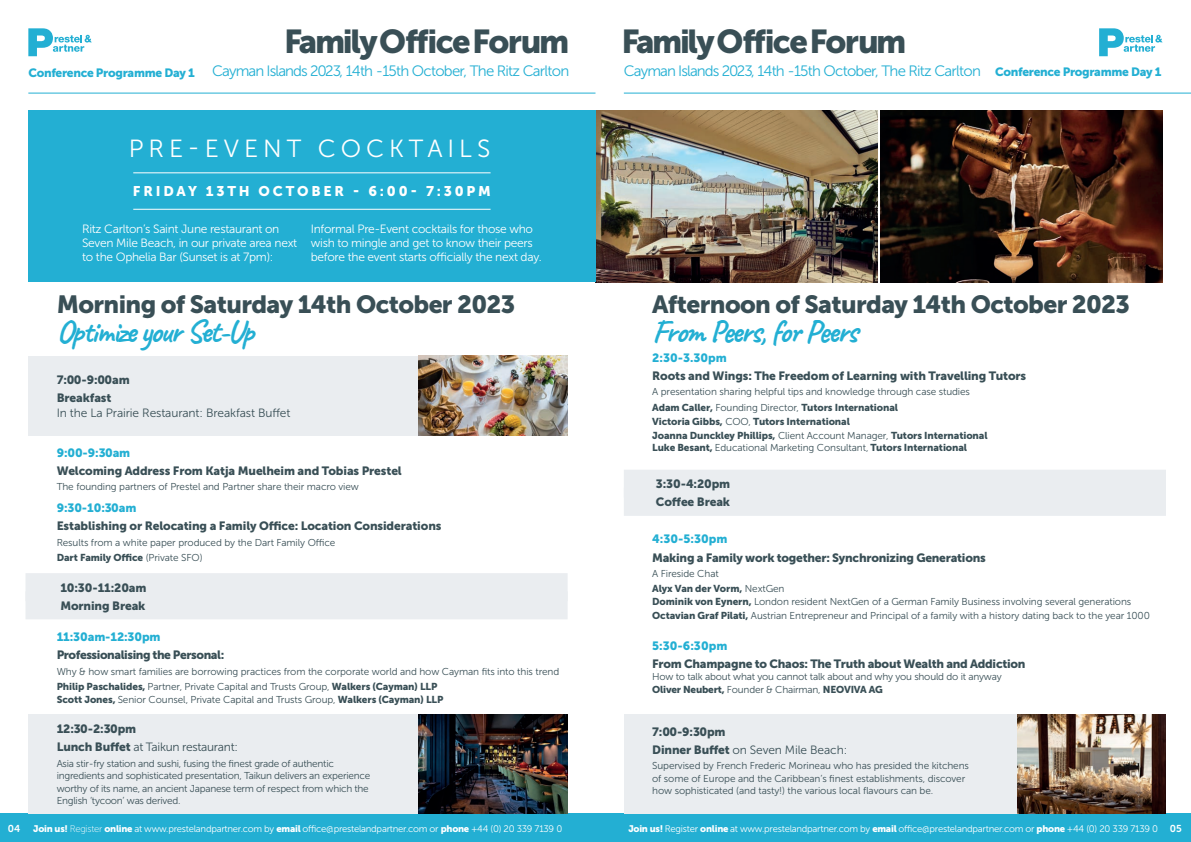
<style>
.page{position:relative;width:1191px;height:842px;background:#fff}
.page>*{position:absolute;margin:0;border:0;box-sizing:border-box;transform-origin:0 0}
.t1{font:32.9px "Museo Sans 900";letter-spacing:-.055em;color:#394f56}
.t2{font:700 32px "Caveat";letter-spacing:-.05em;color:#23afd3}
.t3{font:24.8px "Museo Sans 900";letter-spacing:-.025em;color:#394f56}
.t4{font:24.8px "Museo Sans 300";letter-spacing:.2em;color:#fff}
.t5{font:15px "Museo Sans 300";letter-spacing:-.05em;color:#23afd3}
.t6{font:14px "Museo Sans 900";letter-spacing:.2em;color:#fff}
.t7{font:12px "Museo Sans 900";letter-spacing:-.01em;color:#394f56}
.t8{font:12px/14px "Museo Sans 300";letter-spacing:-.025em;color:#fff}
.t9{font:12px "Museo Sans 900";letter-spacing:-.025em;color:#23afd3}
.t10{font:12px "Museo Sans 300";letter-spacing:-.01em;color:#394f56}
.t11{font:12px "Museo Sans 900";letter-spacing:-.035em;color:#394f56}
.t12{font:10px/12.5px "Museo Sans 300";letter-spacing:-.01em;color:#394f56}
.t13{font:10px/12.5px "Museo Sans 900";letter-spacing:-.01em;color:#394f56}
.t14{font:10px "Museo Sans 700";color:#fff}
.t15{font:9.5px "Museo Sans 300";letter-spacing:-.025em;color:#fff}
.s1{font-family:"Museo Sans 300"}
.s2{font-family:"Museo Sans 900"}
.s3{font-family:"Museo Sans 100"}
</style>
<div class="page">
<svg style="left:1099px;top:28px;width:63px;height:28px"></svg>
<hr style="left:624px;top:93px;width:567px;height:1px;background:#23afd3">
<hr style="left:28px;top:93px;width:567px;height:1px;background:#23afd3">
<svg style="left:28px;top:28px;width:64px;height:28px"></svg>
<div style="left:0;top:814px;width:595px;height:28px;background:#23afd3"></div>
<div style="left:595px;top:814px;width:596px;height:28px;background:#23afd3"></div>
<img style="left:595px;top:111px;width:282px;height:171px">
<img style="left:880px;top:111px;width:282px;height:171px">
<div style="left:28px;top:111px;width:567px;height:171px;background:#23afd3"></div>
<hr style="left:133px;top:173px;width:357px;height:1px;background:#fff">
<hr style="left:133px;top:209px;width:357px;height:1px;background:#fff">
<div style="left:26px;top:573px;width:541px;height:28px;background:#eaedf0"></div>
<div style="left:26px;top:591px;width:541px;height:28px;background:#eaedf0"></div>
<img style="left:418px;top:356px;width:149px;height:79px">
<div style="left:28px;top:356px;width:390px;height:80px;background:#eaedf0"></div>
<div style="left:28px;top:714px;width:390px;height:100px;background:#eaedf0"></div>
<img style="left:418px;top:714px;width:149px;height:100px">
<img style="left:1016px;top:714px;width:149px;height:100px">
<div style="left:624px;top:714px;width:392px;height:100px;background:#eaedf0"></div>
<div style="left:624px;top:470px;width:542px;height:28px;background:#eaedf0"></div>
<div style="left:624px;top:488px;width:542px;height:28px;background:#eaedf0"></div>
<p class="t1" style="left:284px;top:23px;width:286px">Family Office Forum</p>
<p class="t5" style="left:212px;top:63px;width:358px">Cayman Islands 2023, 14th -15th October, The Ritz Carlton</p>
<p class="t1" style="left:621px;top:23px;width:286px">Family Office Forum</p>
<p class="t9" style="left:28px;top:66px;width:168px">Conference Programme Day 1</p>
<p class="t5" style="left:624px;top:63px;width:358px">Cayman Islands 2023, 14th -15th October, The Ritz Carlton</p>
<p class="t9" style="left:995px;top:65px;width:168px">Conference Programme Day 1</p>
<p class="t4" style="left:129px;top:136px;width:363px">PRE-EVENT COCKTAILS</p>
<p class="t6" style="left:133px;top:183px;width:359px">FRIDAY 13TH OCTOBER - 6:00- 7:30PM</p>
<p class="t8" style="left:82px;top:222px;width:217px">Ritz Carlton’s Saint June restaurant on<br>Seven Mile Beach, in our private area next to the Ophelia Bar (Sunset is at 7pm):</p>
<p class="t8" style="left:311px;top:222px;width:232px">Informal Pre-Event cocktails for those who wish to mingle and get to know their peers before the event starts officially the next day.</p>
<p class="t3" style="left:57px;top:291px;width:460px">Morning of Saturday 14th October 2023</p>
<p class="t2" style="left:57px;top:311px;width:199px">Optimize your Set-Up</p>
<p class="t7" style="left:57px;top:373px;width:75px">7:00-9:00am</p>
<p class="t7" style="left:57px;top:391px;width:56px">Breakfast</p>
<p class="t10" style="left:57px;top:407px;width:235px">In the La Prairie Restaurant: Breakfast Buffet</p>
<p class="t9" style="left:57px;top:446px;width:75px">9:00-9:30am</p>
<p class="t7" style="left:57px;top:464px;width:347px">Welcoming Address From Katja Muelheim and Tobias Prestel</p>
<p class="t12" style="left:57px;top:481px;width:304px">The founding partners of Prestel and Partner share their macro view</p>
<p class="t9" style="left:57px;top:501px;width:81px">9:30-10:30am</p>
<p class="t7" style="left:57px;top:519px;width:386px">Establishing or Relocating a Family Office: Location Considerations</p>
<p class="t12" style="left:57px;top:536px;width:280px">Results from a white paper produced by the Dart Family Office</p>
<p class="t13" style="left:57px;top:551px;width:147px">Dart Family Office <span class="s1">(Private SFO)</span></p>
<p class="t7" style="left:60px;top:581px;width:88px">10:30-11:20am</p>
<p class="t7" style="left:60px;top:599px;width:87px">Morning Break</p>
<p class="t9" style="left:57px;top:630px;width:105px">11:30am-12:30pm</p>
<p class="t11" style="left:57px;top:648px;width:169px">Professionalising the Personal:</p>
<p class="t12" style="left:57px;top:665px;width:504px">Why &amp; how smart families are borrowing practices from the corporate world and how Cayman fits into this trend</p>
<p class="t12" style="left:57px;top:680px;width:382px"><span class="s2">Philip Paschalides,</span> Partner, Private Capital and Trusts Group, <span class="s2">Walkers (Cayman) LLP</span></p>
<p class="t12" style="left:57px;top:693px;width:388px"><span class="s2">Scott Jones,</span> Senior Counsel, Private Capital and Trusts Group, <span class="s2">Walkers (Cayman) LLP</span></p>
<p class="t7" style="left:57px;top:722px;width:81px">12:30-2:30pm</p>
<p class="t10" style="left:57px;top:741px;width:183px"><span class="s2">Lunch Buffet</span> at Taikun restaurant:</p>
<p class="t12" style="left:57px;top:757px;width:315px">Asia stir-fry station and sushi, fusing the finest grade of authentic ingredients and sophisticated presentation, Taikun delivers an experience worthy of its name, an ancient Japanese term of respect from which the English ‘tycoon’ was derived.</p>
<p class="t3" style="left:652px;top:291px;width:479px">Afternoon of Saturday 14th October 2023</p>
<p class="t2" style="left:652px;top:311px;width:207px">From Peers, for Peers</p>
<p class="t9" style="left:652px;top:351px;width:76px">2:30-3.30pm</p>
<p class="t7" style="left:652px;top:369px;width:375px">Roots and Wings: The Freedom of Learning with Travelling Tutors</p>
<p class="t12" style="left:652px;top:386px;width:319px">A presentation sharing helpful tips and knowledge through case studies</p>
<p class="t13" style="left:652px;top:401px;width:247px">Adam Caller, <span class="s1">Founding Director,</span> Tutors International</p>
<p class="t13" style="left:652px;top:415px;width:199px">Victoria Gibbs, <span class="s1">COO,</span> Tutors International</p>
<p class="t13" style="left:652px;top:429px;width:337px">Joanna Dunckley Phillips, <span class="s1">Client Account Manager,</span> Tutors International<br>Luke Besant, <span class="s1">Educational Marketing Consultant,</span> Tutors International</p>
<p class="t7" style="left:656px;top:477px;width:76px">3:30-4:20pm</p>
<p class="t7" style="left:656px;top:495px;width:76px">Coffee Break</p>
<p class="t9" style="left:652px;top:532px;width:77px">4:30-5:30pm</p>
<p class="t7" style="left:652px;top:550px;width:335px">Making a Family work together: Synchronizing Generations</p>
<p class="t12" style="left:652px;top:567px;width:68px">A Fireside Chat</p>
<p class="t13" style="left:652px;top:582px;width:134px">Alyx Van der Vorm, <span class="s1">NextGen</span></p>
<p class="t12" style="left:652px;top:595px;width:480px"><span class="s2">Dominik von Eynern,</span> London resident NextGen of a German Family Business involving several generations</p>
<p class="t12" style="left:652px;top:609px;width:499px"><span class="s2">Octavian Graf Pilati,</span> Austrian Entrepreneur and Principal of a family with a history dating back to the year 1000</p>
<p class="t9" style="left:652px;top:638px;width:77px">5:30-6:30pm</p>
<p class="t7" style="left:652px;top:657px;width:375px">From Champagne to Chaos: The Truth about Wealth and Addiction</p>
<p class="t12" style="left:652px;top:671px;width:351px">How to talk about what you cannot talk about and why you should do it anyway</p>
<p class="t13" style="left:652px;top:683px;width:232px">Oliver Neubert, <span class="s1">Founder &amp; Chairman,</span> NEOVIVA AG</p>
<p class="t7" style="left:652px;top:724px;width:75px">7:00-9:30pm</p>
<p class="t10" style="left:652px;top:743px;width:196px"><span class="s2">Dinner Buffet</span> on Seven Mile Beach:</p>
<p class="t12" style="left:652px;top:759px;width:318px">Supervised by French Frederic Morineau who has presided the kitchens of some of Europe and the Caribbean’s finest establishments, discover how sophisticated (and tasty!) the various local flavours can be.</p>
<p class="t14" style="left:8px;top:823px;width:14px">04</p>
<p class="t15" style="left:33px;top:823px;width:530px"><span class="s2">Join us!</span> <span class="s3">Register</span> <span class="s2">online</span> at www.prestelandpartner.com by <span class="s2">email</span> office@prestelandpartner.com or <span class="s2">phone</span> +44 (0) 20 339 7139 0</p>
<p class="t15" style="left:628px;top:823px;width:531px"><span class="s2">Join us!</span> Register <span class="s2">online</span> at www.prestelandpartner.com by <span class="s2">email</span> office@prestelandpartner.com or <span class="s2">phone</span> +44 (0) 20 339 7139 0</p>
<p class="t14" style="left:1169px;top:823px;width:13px">05</p>
</div>
